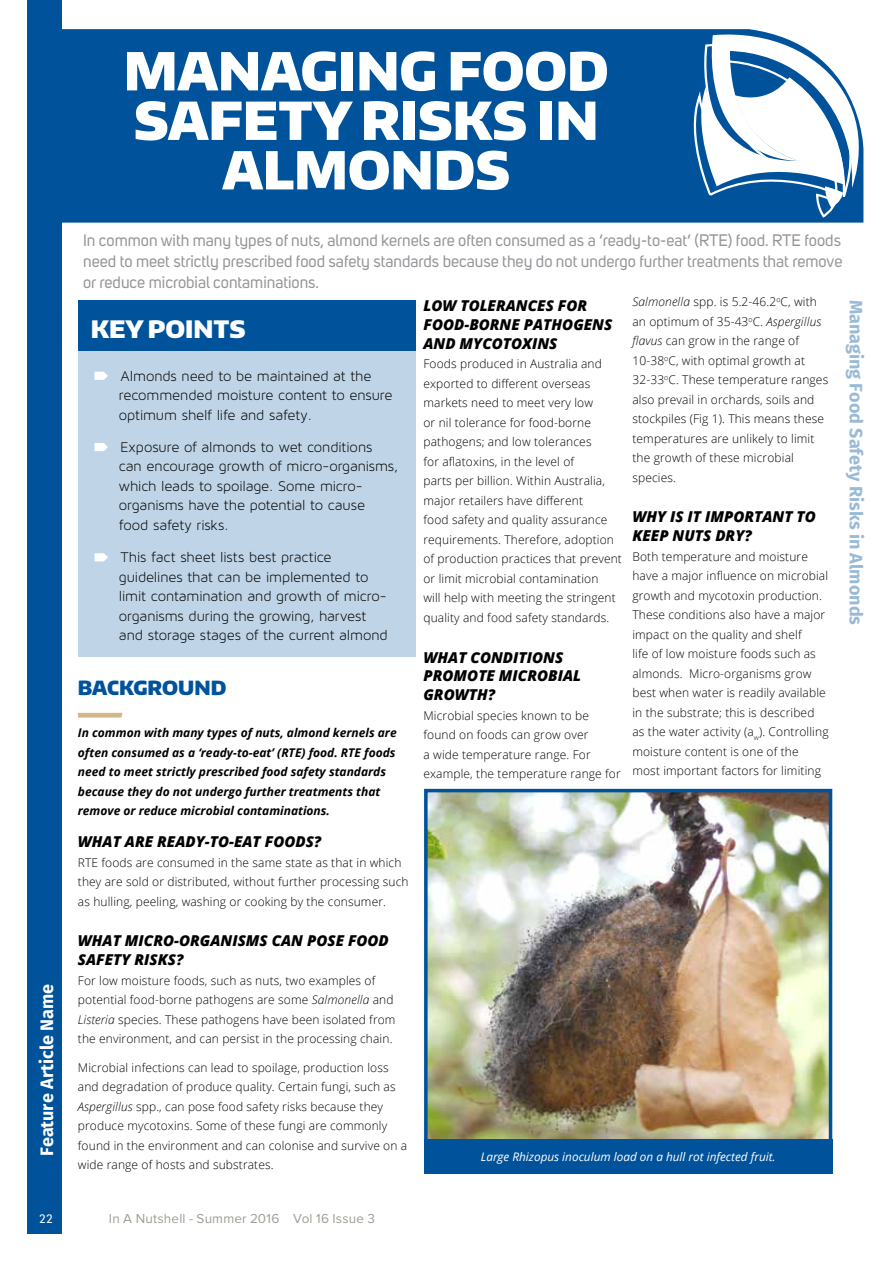
<style>
.page{position:relative;width:893px;height:1263px;background:#fff}
.page>*{position:absolute;margin:0;border:0;box-sizing:border-box;transform-origin:0 0}
.t1{font:900 51.75px/49.5px "Encode Sans Normal";color:#fff;text-align:center}
.t2{font:900 24px "Encode Sans Normal";color:#fff}
.t3{font:900 19.5px "Encode Sans Normal";color:#00539b}
.t4{font:700 18px "Fira Sans";color:#99bad7}
.t5{font:700 18px "Fira Sans";letter-spacing:-.005em;color:#fff}
.t6{font:16.5px/21px "Uni Sans";color:#939598;text-align:justify}
.t7{font:15px/19.5px "Maven Pro Light 300";letter-spacing:-.01em;color:#000}
.t8{font:italic 800 15px/18.8px "Open Sans";color:#000}
.t9{font:13.5px "Proxima Nova";letter-spacing:.015em;color:#a19d96}
.t10{font:300 12px/19.5px "Open Sans";letter-spacing:.01em;color:#000}
.t11{font:italic 700 12px/19.5px "Open Sans";color:#000}
.t12{font:12px "Flama";color:#fff}
.t13{font:italic 11.7px "Open Sans";color:#fff}
.s1{font-style:italic}
</style>
<div class="page">
<div style="left:28px;top:0;width:34px;height:1234px;background:#00539b"></div>
<div style="left:62px;top:29px;width:801px;height:194px;background:#00539b"></div>
<svg style="left:685px;top:34px;width:179px;height:184px"></svg>
<div style="left:78px;top:300px;width:338px;height:52px;background:#00539b"></div>
<svg style="left:78px;top:713px;width:45px;height:4px"></svg>
<div style="left:78px;top:352px;width:338px;height:305px;background:#bfd4e6"></div>
<img style="left:429px;top:794px;width:398px;height:345px">
<div style="left:424px;top:789px;width:408px;height:360px;border:4px solid #00539b"></div>
<div style="left:424px;top:1139px;width:408px;height:35px;background:#00539b"></div>
<svg style="left:94px;top:371px;width:14px;height:9px"></svg>
<svg style="left:94px;top:443px;width:14px;height:8px"></svg>
<svg style="left:94px;top:553px;width:14px;height:9px"></svg>
<h1 class="t1" style="left:124px;top:45px;width:486px">MANAGING FOOD<br>SAFETY RISKS IN<br>ALMONDS</h1>
<h3 class="t5" style="left:32px;top:1156px;width:174px;rotate:-90deg">Feature Article Name</h3>
<p class="t6" style="left:83px;top:229px;width:761px">In common with many types of nuts, almond kernels are often consumed as a ‘ready-to-eat’ (RTE) food. RTE foods need to meet strictly prescribed food safety standards because they do not undergo further treatments that remove or reduce microbial contaminations.</p>
<h2 class="t2" style="left:91px;top:313px;width:156px">KEY POINTS</h2>
<p class="t7" style="left:119px;top:366px;width:275px">Almonds need to be maintained at the recommended moisture content to ensure optimum shelf life and safety.</p>
<p class="t7" style="left:119px;top:437px;width:281px">Exposure of almonds to wet conditions<br>can encourage growth of micro-organisms, which leads to spoilage. Some micro&shy;organisms have the potential to cause food safety risks.</p>
<p class="t7" style="left:119px;top:547px;width:270px">This fact sheet lists best practice guidelines that can be implemented to limit contamination and growth of micro&shy;organisms during the growing, harvest and storage stages of the current almond</p>
<h3 class="t3" style="left:78px;top:675px;width:150px">BACKGROUND</h3>
<p class="t11" style="left:78px;top:723px;width:320px">In common with many types of nuts, almond kernels are often consumed as a ‘ready-to-eat’ (RTE) food. RTE foods need to meet strictly prescribed food safety standards because they do not undergo further treatments that remove or reduce microbial contaminations.</p>
<p class="t8" style="left:78px;top:832px;width:245px">WHAT ARE READY-TO-EAT FOODS?</p>
<p class="t10" style="left:78px;top:852px;width:332px">RTE foods are consumed in the same state as that in which they are sold or distributed, without further processing such as hulling, peeling, washing or cooking by the consumer.</p>
<p class="t8" style="left:78px;top:931px;width:312px">WHAT MICRO-ORGANISMS CAN POSE FOOD<br>SAFETY RISKS?</p>
<p class="t10" style="left:78px;top:970px;width:319px">For low moisture foods, such as nuts, two examples of potential food-borne pathogens are some <span class="s1">Salmonella</span> and <span class="s1">Listeria</span> species. These pathogens have been isolated from the environment, and can persist in the processing chain.</p>
<p class="t10" style="left:78px;top:1057px;width:331px">Microbial infections can lead to spoilage, production loss and degradation of produce quality. Certain fungi, such as <span class="s1">Aspergillus</span> spp., can pose food safety risks because they produce mycotoxins. Some of these fungi are commonly found in the environment and can colonise and survive on a wide range of hosts and substrates.</p>
<p class="t8" style="left:423px;top:296px;width:190px">LOW TOLERANCES FOR<br>FOOD-BORNE PATHOGENS<br>AND MYCOTOXINS</p>
<p class="t10" style="left:423px;top:354px;width:200px">Foods produced in Australia and exported to different overseas markets need to meet very low<br>or nil tolerance for food-borne pathogens; and low tolerances<br>for aflatoxins, in the level of<br>parts per billion. Within Australia, major retailers have different<br>food safety and quality assurance requirements. Therefore, adoption of production practices that prevent or limit microbial contamination<br>will help with meeting the stringent quality and food safety standards.</p>
<p class="t8" style="left:423px;top:647px;width:159px">WHAT CONDITIONS<br>PROMOTE MICROBIAL<br>GROWTH?</p>
<p class="t10" style="left:423px;top:705px;width:199px">Microbial species known to be found on foods can grow over<br>a wide temperature range. For example, the temperature range for</p>
<p class="t10" style="left:632px;top:292px;width:197px"><span class="s1">Salmonella</span> spp. is 5.2-46.2<sup>o</sup>C, with an optimum of 35-43<sup>o</sup>C. <span class="s1">Aspergillus flavus</span> can grow in the range of<br>10-38<sup>o</sup>C, with optimal growth at<br>32-33<sup>o</sup>C. These temperature ranges also prevail in orchards, soils and stockpiles (Fig 1). This means these temperatures are unlikely to limit the growth of these microbial species.</p>
<p class="t8" style="left:632px;top:507px;width:185px">WHY IS IT IMPORTANT TO<br>KEEP NUTS DRY?</p>
<p class="t10" style="left:632px;top:546px;width:198px">Both temperature and moisture have a major influence on microbial growth and mycotoxin production.<br>These conditions also have a major impact on the quality and shelf<br>life of low moisture foods such as almonds. Micro-organisms grow best when water is readily available in the substrate; this is described as the water activity (a<sub>w</sub>). Controlling moisture content is one of the most important factors for limiting</p>
<p class="t13" style="left:481px;top:1149px;width:296px">Large Rhizopus inoculum load on a hull rot infected fruit.</p>
<h3 class="t4" style="left:871px;top:300px;width:327px;rotate:90deg">Managing Food Safety Risks in Almonds</h3>
<p class="t12" style="left:39px;top:1211px;width:15px">22</p>
<p class="t9" style="left:109px;top:1212px;width:268px">In A Nutshell - Summer 2016 Vol 16 Issue 3</p>
</div>
